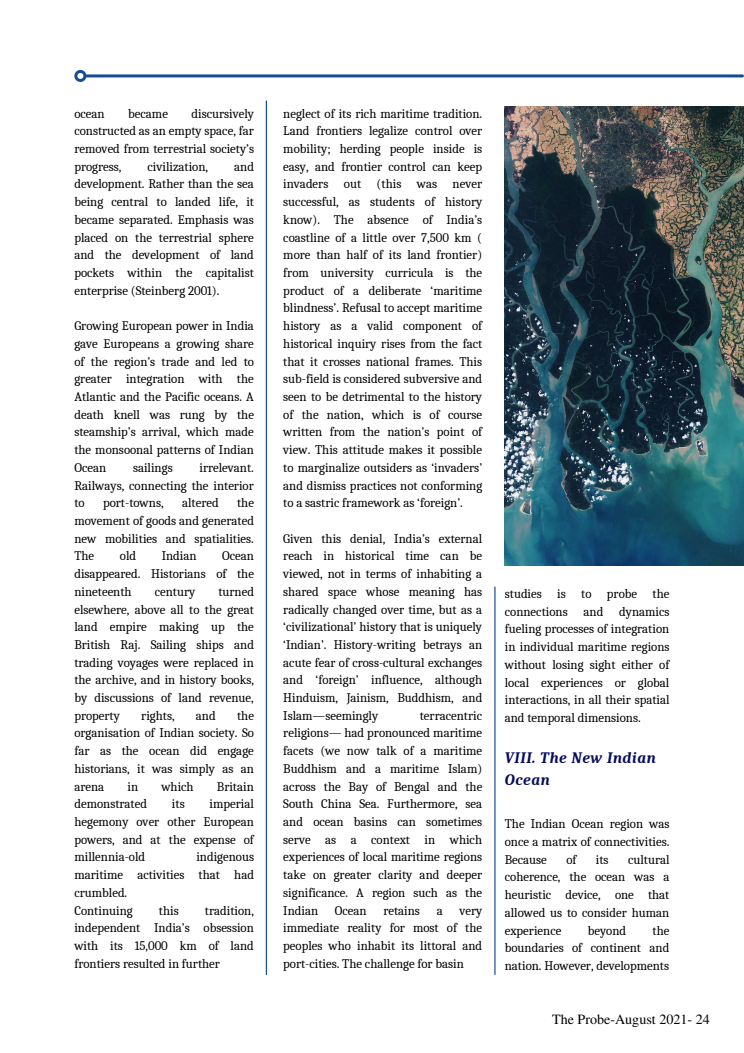
<style>
.page{position:relative;width:744px;height:1053px;background:#fff}
.page>*{position:absolute;margin:0;border:0;box-sizing:border-box;transform-origin:0 0}
.t1{font:italic 700 15.48px/22.2px "Caladea";letter-spacing:.04em;color:#070d59}
.t2{font:14.08px "Te X Gyre Termes";color:#000}
.t3{font:12.8px/17.7px "Caladea";color:#000;text-align:justify}
</style>
<div class="page">
<hr style="left:86px;top:74px;width:656px;height:3px;background:#144c96">
<svg style="left:74px;top:69px;width:14px;height:13px"></svg>
<img style="left:505px;top:106px;width:239px;height:459px">
<hr style="left:266px;top:101px;width:1px;height:873px;background:#144c96">
<hr style="left:494px;top:587px;width:2px;height:387px;background:#144c96">
<p class="t3" style="left:74px;top:105px;width:181px;text-indent:117px">discursively constructed as an empty space, far removed from terrestrial society’s progress,</p>
<p class="t3" style="left:74px;top:105px;width:32px">ocean</p>
<p class="t3" style="left:128px;top:105px;width:41px">became</p>
<p class="t3" style="left:74px;top:158px;width:181px;text-indent:160px">and development. Rather than the sea being central to landed life, it became separated. Emphasis was placed on the terrestrial sphere and the development of land pockets within the capitalist enterprise (Steinberg 2001).</p>
<p class="t3" style="left:74px;top:317px;width:181px">Growing European power in India gave Europeans a growing share of the region’s trade and led to greater integration with the Atlantic and the Pacific oceans. A death knell was rung by the steamship’s arrival, which made the monsoonal patterns of Indian Ocean</p>
<p class="t3" style="left:148px;top:158px;width:62px">civilization,</p>
<p class="t3" style="left:74px;top:459px;width:181px;text-indent:125px">irrelevant.<br>Railways, connecting the interior to</p>
<p class="t3" style="left:133px;top:459px;width:41px">sailings</p>
<p class="t3" style="left:74px;top:494px;width:181px;text-indent:163px">the movement of goods and generated new mobilities and spatialities.<br>The</p>
<p class="t3" style="left:103px;top:494px;width:62px">port-towns,</p>
<p class="t3" style="left:182px;top:494px;width:38px">altered</p>
<p class="t3" style="left:120px;top:547px;width:18px">old</p>
<p class="t3" style="left:162px;top:547px;width:36px">Indian</p>
<p class="t3" style="left:74px;top:547px;width:181px;text-indent:148px">Ocean disappeared. Historians of the nineteenth</p>
<p class="t3" style="left:74px;top:582px;width:181px;text-indent:144px">turned elsewhere, above all to the great land empire making up the British Raj. Sailing ships and trading voyages were replaced in the archive, and in history books, by discussions of land revenue, property</p>
<p class="t3" style="left:155px;top:582px;width:42px">century</p>
<p class="t3" style="left:74px;top:706px;width:181px;text-indent:163px">the organisation of Indian society. So far as the ocean did engage historians, it was simply as an arena</p>
<p class="t3" style="left:141px;top:706px;width:35px">rights,</p>
<p class="t3" style="left:196px;top:706px;width:21px">and</p>
<p class="t3" style="left:127px;top:777px;width:12px">in</p>
<p class="t3" style="left:161px;top:777px;width:34px">which</p>
<p class="t3" style="left:217px;top:777px;width:38px">Britain</p>
<p class="t3" style="left:74px;top:795px;width:74px">demonstrated</p>
<p class="t3" style="left:172px;top:795px;width:14px">its</p>
<p class="t3" style="left:74px;top:795px;width:181px;text-indent:135px">imperial hegemony over other European powers, and at the expense of millennia-old</p>
<p class="t3" style="left:74px;top:848px;width:181px;text-align:left;text-indent:122px">indigenous maritime activities that had crumbled.<br>Continuing</p>
<p class="t3" style="left:74px;top:901px;width:181px;text-indent:131px">tradition, independent India’s obsession with its 15,000 km of land frontiers resulted in further</p>
<p class="t3" style="left:159px;top:901px;width:21px">this</p>
<p class="t3" style="left:283px;top:105px;width:201px">neglect of its rich maritime tradition.<br>Land frontiers legalize control over mobility; herding people inside is easy, and frontier control can keep invaders out (this was never successful, as students of history know). The absence of India’s coastline of a little over 7,500 km ( more than half of its land frontier) from university curricula is the product of a deliberate ‘maritime blindness’. Refusal to accept maritime history as a valid component of historical inquiry rises from the fact that it crosses national frames. This sub-field is considered subversive and seen to be detrimental to the history of the nation, which is of course written from the nation’s point of view. This attitude makes it possible to marginalize outsiders as ‘invaders’ and dismiss practices not conforming to a sastric framework as ‘foreign’.</p>
<p class="t3" style="left:283px;top:529px;width:201px">Given this denial, India’s external reach in historical time can be viewed, not in terms of inhabiting a shared space whose meaning has radically changed over time, but as a ‘civilizational’ history that is uniquely ‘Indian’. History-writing betrays an acute fear of cross-cultural exchanges and ‘foreign’ influence, although Hinduism, Jainism, Buddhism, and Islam—seemingly</p>
<p class="t3" style="left:283px;top:706px;width:201px;text-indent:137px">terracentric religions— had pronounced maritime facets (we now talk of a maritime Buddhism and a maritime Islam) across the Bay of Bengal and the South China Sea. Furthermore, sea and ocean basins can sometimes serve as a context in which experiences of local maritime regions take on greater clarity and deeper significance. A region such as the Indian</p>
<p class="t3" style="left:335px;top:901px;width:33px">Ocean</p>
<p class="t3" style="left:383px;top:901px;width:38px">retains</p>
<p class="t3" style="left:437px;top:901px;width:8px">a</p>
<p class="t3" style="left:283px;top:901px;width:200px;text-indent:176px">very immediate reality for most of the peoples who inhabit its littoral and port-cities. The challenge for basin</p>
<p class="t3" style="left:505px;top:585px;width:166px">studies is to probe the connections and dynamics fueling processes of integration in individual maritime regions without losing sight either of local experiences or global interactions, in all their spatial and temporal dimensions.</p>
<p class="t1" style="left:505px;top:746px;width:152px">VIII. The New Indian<br>Ocean</p>
<p class="t3" style="left:505px;top:815px;width:166px">The Indian Ocean region was once a matrix of connectivities.<br>Because</p>
<p class="t3" style="left:566px;top:850px;width:12px">of</p>
<p class="t3" style="left:596px;top:850px;width:14px">its</p>
<p class="t3" style="left:505px;top:850px;width:166px;text-indent:123px">cultural coherence, the ocean was a heuristic device, one that allowed us to consider human experience</p>
<p class="t3" style="left:505px;top:921px;width:166px;text-indent:148px">the boundaries of continent and nation. However, developments</p>
<p class="t3" style="left:588px;top:921px;width:40px">beyond</p>
<p class="t2" style="left:552px;top:1008px;width:159px">The Probe-August 2021- 24</p>
</div>
